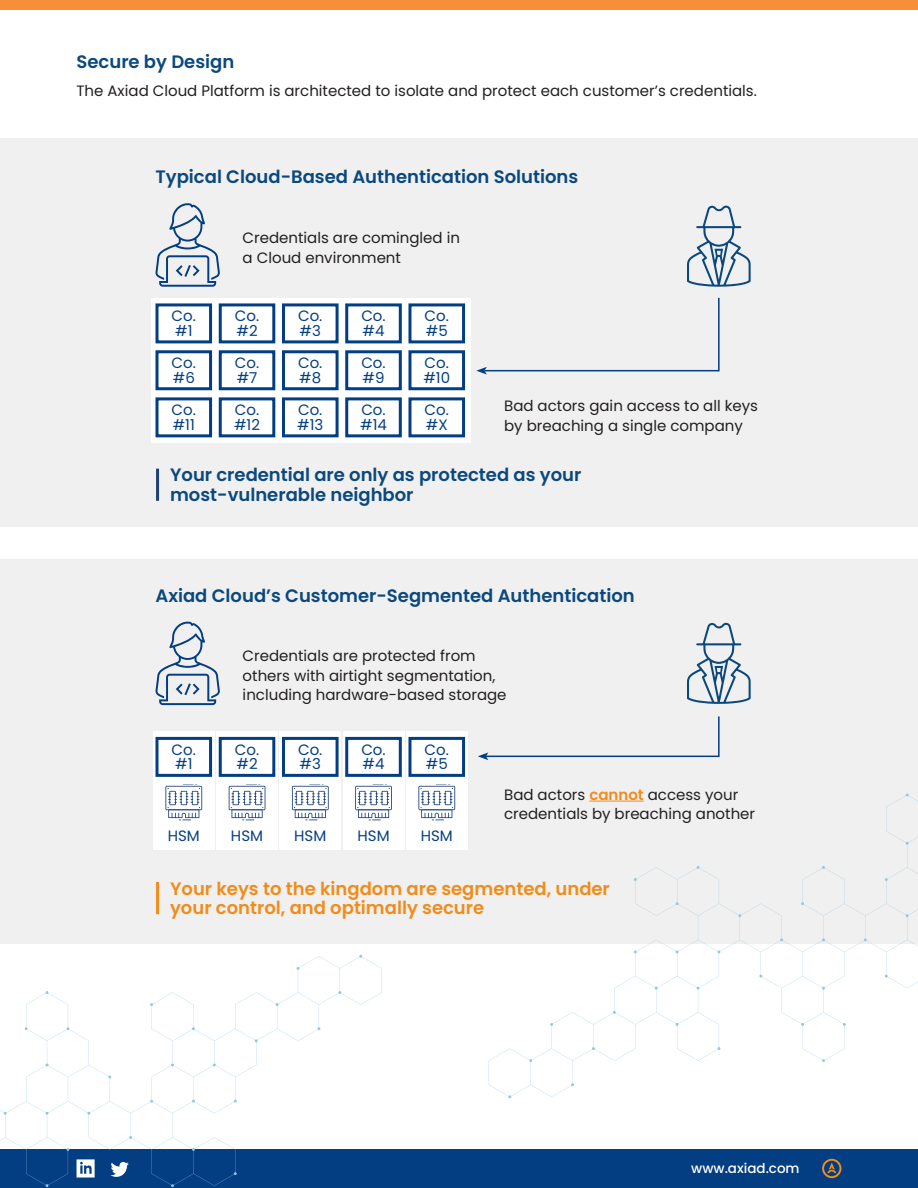
<style>
.page{position:relative;width:918px;height:1188px;background:#fff}
.page>*{position:absolute;margin:0;border:0;box-sizing:border-box;transform-origin:0 0}
.t1{font:600 18px/19.5px "Poppins";color:#0a487e}
.t2{font:600 18px/19.5px "Poppins";color:#f28c1a}
.t3{font:15px/19.5px "Poppins";color:#231f20}
.t4{font:15px/14.5px "Poppins";color:#054082}
.t5{font:500 13.5px "Poppins";color:#fff}
.s1{font-weight:600;color:#f28c1a}
</style>
<div class="page">
<div style="left:0;top:1149px;width:918px;height:39px;background:#033d82"></div>
<svg style="left:822px;top:1159px;width:19px;height:19px"></svg>
<svg style="left:0;top:955px;width:382px;height:233px"></svg>
<svg style="left:489px;top:944px;width:429px;height:154px"></svg>
<div style="left:0;top:138px;width:918px;height:389px;background:#f0f0f0"></div>
<div style="left:0;top:560px;width:918px;height:384px;background:#f0f0f0"></div>
<div style="left:151px;top:299px;width:319px;height:144px;background:#fff"></div>
<div style="left:153px;top:732px;width:62px;height:118px;background:#fff"></div>
<div style="left:216px;top:732px;width:62px;height:118px;background:#fff"></div>
<div style="left:280px;top:732px;width:61px;height:118px;background:#fff"></div>
<div style="left:343px;top:732px;width:61px;height:118px;background:#fff"></div>
<div style="left:406px;top:732px;width:61px;height:118px;background:#fff"></div>
<div style="left:0;top:0;width:918px;height:10px;background:#f68f37"></div>
<hr style="left:589px;top:801px;width:55px;height:1px;background:#f28c1a">
<div style="left:156px;top:303px;width:56px;height:40px;border:3px solid #033d82"></div>
<div style="left:156px;top:737px;width:56px;height:40px;border:3px solid #033d82"></div>
<div style="left:156px;top:350px;width:56px;height:40px;border:3px solid #033d82"></div>
<div style="left:156px;top:397px;width:56px;height:40px;border:3px solid #033d82"></div>
<div style="left:219px;top:303px;width:56px;height:40px;border:3px solid #033d82"></div>
<div style="left:219px;top:737px;width:56px;height:40px;border:3px solid #033d82"></div>
<div style="left:219px;top:350px;width:56px;height:40px;border:3px solid #033d82"></div>
<div style="left:219px;top:397px;width:56px;height:40px;border:3px solid #033d82"></div>
<div style="left:282px;top:303px;width:57px;height:40px;border:3px solid #033d82"></div>
<div style="left:282px;top:737px;width:57px;height:40px;border:3px solid #033d82"></div>
<div style="left:282px;top:350px;width:57px;height:40px;border:3px solid #033d82"></div>
<div style="left:282px;top:397px;width:57px;height:40px;border:3px solid #033d82"></div>
<div style="left:345px;top:303px;width:57px;height:40px;border:3px solid #033d82"></div>
<div style="left:345px;top:737px;width:57px;height:40px;border:3px solid #033d82"></div>
<div style="left:345px;top:350px;width:57px;height:40px;border:3px solid #033d82"></div>
<div style="left:345px;top:397px;width:57px;height:40px;border:3px solid #033d82"></div>
<div style="left:408px;top:303px;width:57px;height:40px;border:3px solid #033d82"></div>
<div style="left:408px;top:737px;width:57px;height:40px;border:3px solid #033d82"></div>
<div style="left:408px;top:350px;width:57px;height:40px;border:3px solid #033d82"></div>
<div style="left:408px;top:397px;width:57px;height:40px;border:3px solid #033d82"></div>
<svg style="left:155px;top:203px;width:65px;height:84px"></svg>
<svg style="left:155px;top:621px;width:65px;height:84px"></svg>
<svg style="left:687px;top:205px;width:64px;height:82px"></svg>
<svg style="left:687px;top:623px;width:64px;height:81px"></svg>
<svg style="left:476px;top:297px;width:244px;height:78px"></svg>
<hr style="left:156px;top:469px;width:3px;height:32px;background:#1c4078">
<hr style="left:156px;top:882px;width:3px;height:32px;background:#f28c1a">
<svg style="left:165px;top:784px;width:37px;height:36px"></svg>
<svg style="left:229px;top:784px;width:36px;height:36px"></svg>
<svg style="left:292px;top:784px;width:37px;height:36px"></svg>
<svg style="left:355px;top:784px;width:37px;height:36px"></svg>
<svg style="left:418px;top:784px;width:37px;height:36px"></svg>
<svg style="left:478px;top:716px;width:242px;height:44px"></svg>
<p class="t1" style="left:77px;top:52px;width:159px">Secure by Design</p>
<p class="t3" style="left:77px;top:81px;width:682px">The Axiad Cloud Platform is architected to isolate and protect each customer’s credentials.</p>
<p class="t1" style="left:155px;top:167px;width:424px">Typical Cloud-Based Authentication Solutions</p>
<p class="t4" style="left:172px;top:309px;width:26px">Co. #1</p>
<p class="t4" style="left:172px;top:356px;width:26px">Co. #6</p>
<p class="t4" style="left:172px;top:403px;width:26px">Co. #11</p>
<p class="t3" style="left:243px;top:228px;width:219px">Credentials are comingled in a Cloud environment</p>
<p class="t4" style="left:235px;top:309px;width:26px">Co. #2</p>
<p class="t4" style="left:235px;top:356px;width:26px">Co. #7</p>
<p class="t4" style="left:234px;top:403px;width:28px">Co. #12</p>
<p class="t4" style="left:298px;top:309px;width:26px">Co. #3</p>
<p class="t4" style="left:298px;top:356px;width:26px">Co. #8</p>
<p class="t4" style="left:297px;top:403px;width:28px">Co. #13</p>
<p class="t4" style="left:361px;top:309px;width:26px">Co. #4</p>
<p class="t4" style="left:361px;top:356px;width:26px">Co. #9</p>
<p class="t4" style="left:360px;top:403px;width:28px">Co. #14</p>
<p class="t4" style="left:425px;top:309px;width:26px">Co. #5</p>
<p class="t4" style="left:423px;top:356px;width:28px">Co. #10</p>
<p class="t4" style="left:425px;top:403px;width:26px">Co. #X</p>
<p class="t3" style="left:504px;top:396px;width:255px">Bad actors gain access to all keys by breaching a single company</p>
<p class="t1" style="left:170px;top:465px;width:413px">Your credential are only as protected as your most-vulnerable neighbor</p>
<p class="t1" style="left:155px;top:586px;width:481px">Axiad Cloud’s Customer-Segmented Authentication</p>
<p class="t4" style="left:172px;top:742px;width:26px">Co. #1</p>
<p class="t3" style="left:243px;top:647px;width:265px">Credentials are protected from others with airtight segmentation, including hardware-based storage</p>
<p class="t4" style="left:235px;top:742px;width:26px">Co. #2</p>
<p class="t4" style="left:298px;top:742px;width:26px">Co. #3</p>
<p class="t4" style="left:361px;top:742px;width:26px">Co. #4</p>
<p class="t4" style="left:425px;top:742px;width:26px">Co. #5</p>
<p class="t3" style="left:504px;top:785px;width:253px">Bad actors <span class="s1">cannot</span> access your credentials by breaching another</p>
<p class="t4" style="left:168px;top:829px;width:34px">HSM</p>
<p class="t4" style="left:231px;top:829px;width:34px">HSM</p>
<p class="t4" style="left:294px;top:829px;width:34px">HSM</p>
<p class="t4" style="left:357px;top:829px;width:34px">HSM</p>
<p class="t4" style="left:421px;top:829px;width:34px">HSM</p>
<p class="t2" style="left:170px;top:879px;width:441px">Your keys to the kingdom are segmented, under your control, and optimally secure</p>
<p class="t5" style="left:691px;top:1160px;width:110px">www.axiad.com</p>
</div>
